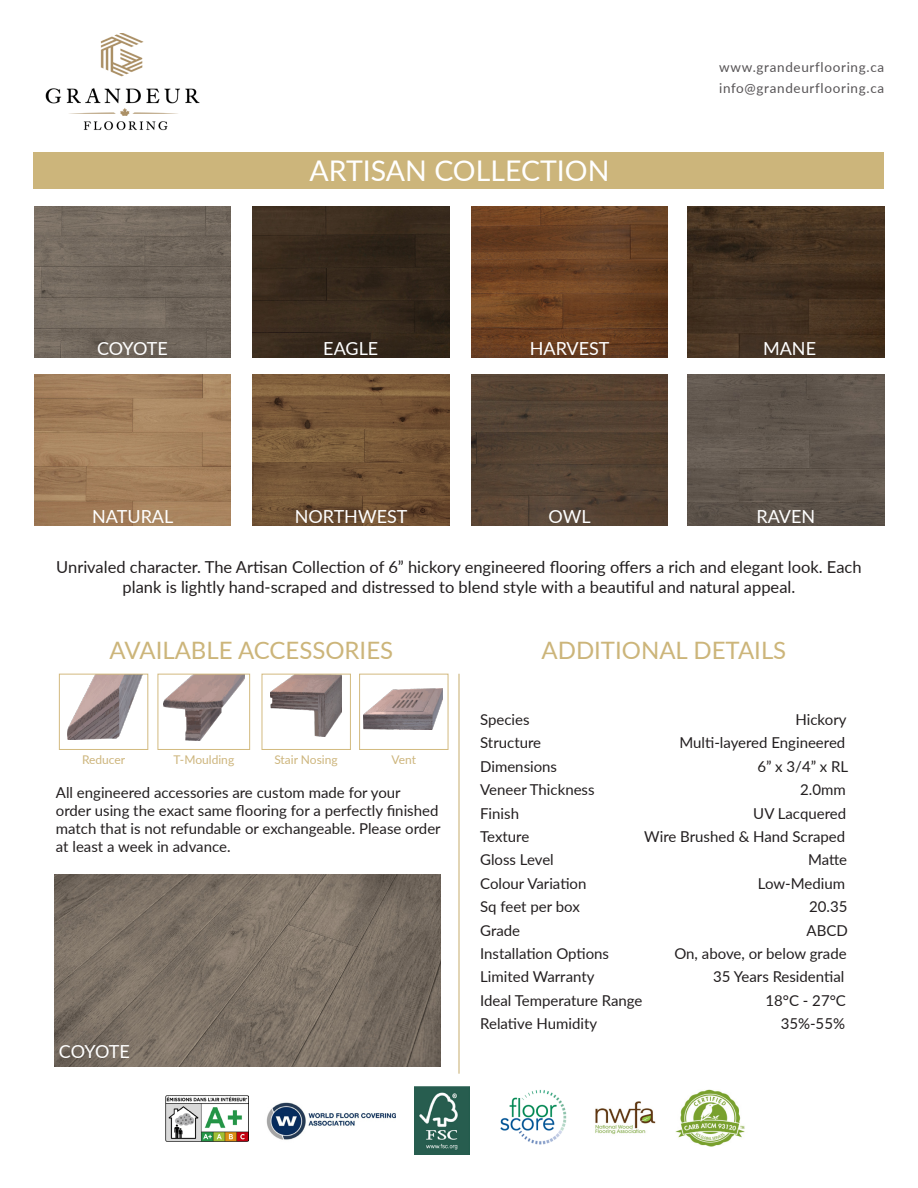
<style>
.page{position:relative;width:918px;height:1188px;background:#fff}
.page>*{position:absolute;margin:0;border:0;box-sizing:border-box;transform-origin:0 0}
.t1{font:28.5px "Lato";color:#fff}
.t2{font:24px "Lato";color:#ccb57a}
.t3{font:18px "Lato";color:#fff}
.t4{font:16.5px/19.8px "Lato";color:#231f20;text-align:center}
.t5{font:15px/18px "Lato";color:#231f20}
.t6{font:13.5px "Lato";letter-spacing:.05em;color:#575456}
.t7{font:12px "Lato";color:#cdb57c}
</style>
<div class="page">
<div style="left:34px;top:152px;width:850px;height:37px;background:#ccb57b"></div>
<img style="left:54px;top:874px;width:386px;height:192px">
<img style="left:45px;top:34px;width:155px;height:97px">
<hr style="left:458px;top:674px;width:2px;height:400px;background:#cdb57c">
<img style="left:68px;top:676px;width:74px;height:64px">
<div style="left:59px;top:674px;width:89px;height:76px;border:1px solid #d3ba7f"></div>
<img style="left:270px;top:676px;width:71px;height:61px">
<div style="left:262px;top:674px;width:89px;height:76px;border:1px solid #d3ba7f"></div>
<img style="left:163px;top:676px;width:82px;height:64px">
<div style="left:158px;top:674px;width:92px;height:76px;border:1px solid #d3ba7f"></div>
<img style="left:166px;top:1095px;width:82px;height:47px">
<img style="left:266px;top:1102px;width:130px;height:38px">
<img style="left:500px;top:1089px;width:67px;height:56px">
<img style="left:595px;top:1101px;width:61px;height:34px">
<img style="left:676px;top:1089px;width:69px;height:58px">
<img style="left:414px;top:1087px;width:56px;height:67px">
<img style="left:34px;top:207px;width:197px;height:150px">
<img style="left:687px;top:207px;width:197px;height:150px">
<img style="left:471px;top:207px;width:197px;height:150px">
<img style="left:252px;top:207px;width:197px;height:150px">
<img style="left:252px;top:375px;width:197px;height:151px">
<img style="left:471px;top:375px;width:197px;height:151px">
<img style="left:34px;top:375px;width:197px;height:151px">
<img style="left:687px;top:375px;width:197px;height:151px">
<img style="left:364px;top:689px;width:78px;height:41px">
<div style="left:359px;top:674px;width:89px;height:76px;border:1px solid #d3ba7f"></div>
<p class="t1" style="left:310px;top:150px;width:301px">ARTISAN COLLECTION</p>
<p class="t6" style="left:719px;top:57px;width:166px">www.grandeurflooring.ca</p>
<p class="t6" style="left:719px;top:78px;width:167px">info@grandeurflooring.ca</p>
<p class="t3" style="left:97px;top:336px;width:72px">COYOTE</p>
<p class="t3" style="left:323px;top:336px;width:57px">EAGLE</p>
<p class="t3" style="left:530px;top:336px;width:81px">HARVEST</p>
<p class="t3" style="left:763px;top:336px;width:55px">MANE</p>
<p class="t3" style="left:92px;top:504px;width:83px">NATURAL</p>
<p class="t3" style="left:295px;top:504px;width:114px">NORTHWEST</p>
<p class="t3" style="left:549px;top:504px;width:44px">OWL</p>
<p class="t3" style="left:756px;top:504px;width:60px">RAVEN</p>
<p class="t4" style="left:56px;top:556px;width:807px">Unrivaled character. The Artisan Collection of 6” hickory engineered flooring offers a rich and elegant look. Each plank is lightly hand-scraped and distressed to blend style with a beautiful and natural appeal.</p>
<p class="t2" style="left:110px;top:633px;width:285px">AVAILABLE ACCESSORIES</p>
<p class="t2" style="left:542px;top:633px;width:246px">ADDITIONAL DETAILS</p>
<p class="t7" style="left:82px;top:751px;width:45px">Reducer</p>
<p class="t7" style="left:174px;top:751px;width:62px">T-Moulding</p>
<p class="t7" style="left:274px;top:751px;width:65px">Stair Nosing</p>
<p class="t7" style="left:392px;top:751px;width:26px">Vent</p>
<p class="t5" style="left:56px;top:783px;width:386px">All engineered accessories are custom made for your<br>order using the exact same flooring for a perfectly finished match that is not refundable or exchangeable. Please order at least a week in advance.</p>
<p class="t3" style="left:59px;top:1038px;width:72px">COYOTE</p>
<p class="t5" style="left:480px;top:710px;width:51px">Species</p>
<p class="t5" style="left:796px;top:710px;width:52px">Hickory</p>
<p class="t5" style="left:480px;top:733px;width:62px">Structure</p>
<p class="t5" style="left:679px;top:733px;width:167px">Multi-layered Engineered</p>
<p class="t5" style="left:480px;top:757px;width:78px">Dimensions</p>
<p class="t5" style="left:757px;top:757px;width:92px">6” x 3/4” x RL</p>
<p class="t5" style="left:480px;top:780px;width:116px">Veneer Thickness</p>
<p class="t5" style="left:800px;top:780px;width:47px">2.0mm</p>
<p class="t5" style="left:480px;top:804px;width:40px">Finish</p>
<p class="t5" style="left:753px;top:804px;width:94px">UV Lacquered</p>
<p class="t5" style="left:480px;top:827px;width:51px">Texture</p>
<p class="t5" style="left:644px;top:827px;width:202px">Wire Brushed &amp; Hand Scraped</p>
<p class="t5" style="left:480px;top:850px;width:75px">Gloss Level</p>
<p class="t5" style="left:808px;top:850px;width:41px">Matte</p>
<p class="t5" style="left:480px;top:874px;width:108px">Colour Variation</p>
<p class="t5" style="left:758px;top:874px;width:89px">Low-Medium</p>
<p class="t5" style="left:480px;top:897px;width:101px">Sq feet per box</p>
<p class="t5" style="left:809px;top:897px;width:40px">20.35</p>
<p class="t5" style="left:480px;top:921px;width:41px">Grade</p>
<p class="t5" style="left:807px;top:921px;width:43px">ABCD</p>
<p class="t5" style="left:480px;top:944px;width:130px">Installation Options</p>
<p class="t5" style="left:674px;top:944px;width:174px">On, above, or below grade</p>
<p class="t5" style="left:480px;top:967px;width:116px">Limited Warranty</p>
<p class="t5" style="left:713px;top:967px;width:133px">35 Years Residential</p>
<p class="t5" style="left:480px;top:991px;width:164px">Ideal Temperature Range</p>
<p class="t5" style="left:765px;top:991px;width:82px">18°C - 27°C</p>
<p class="t5" style="left:480px;top:1014px;width:118px">Relative Humidity</p>
<p class="t5" style="left:781px;top:1014px;width:66px">35%-55%</p>
</div>
